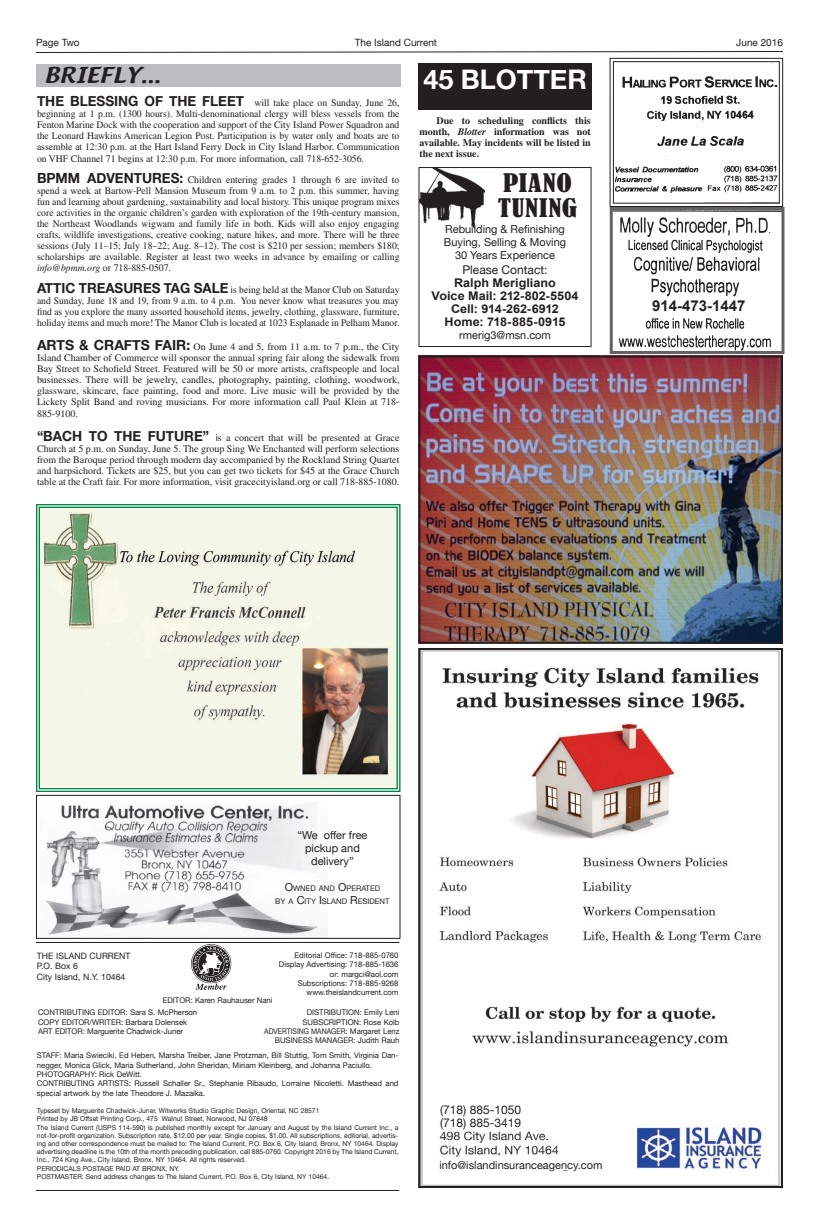
<style>
.page{position:relative;width:819px;height:1224px;background:#fff}
.page>*{position:absolute;margin:0;border:0;box-sizing:border-box;transform-origin:0 0}
.t1{font:700 27px "Helvetica Neue";color:#fff}
.t2{font:condensed 24px/25px "Bernard";letter-spacing:.03em;color:#231f20;scale:1.19 1}
.t3{font:19px "Textile";color:#231f20;scale:1.19 1}
.t4{font:700 15px "Arial";color:#231f20}
.t5{font:700 14px "Helvetica Neue";color:#231f20}
.t6{font:700 14px "Helvetica Neue";color:#231f20;scale:.96 1}
.t7{font:700 12px/13px "Arial";color:#231f20;text-align:center;scale:1.05 1}
.t8{font:12px/13px "Helvetica Neue";color:#231f20}
.t9{font:11px/13px "Helvetica Neue";color:#231f20;text-align:center}
.t10{font:10px/11px "Times";color:#231f20;text-align:justify}
.t11{font:10px/11px "Times";color:#231f20;text-align:justify;scale:.96 1}
.t12{font:700 10px/11px "Times";color:#231f20;text-align:justify}
.t13{font:10px "Helvetica Neue";color:#231f20}
.t14{font:8.8px/10.5px "Helvetica Neue";color:#231f20}
.t15{font:7.8px/9.4px "Helvetica Neue";color:#231f20}
.t16{font:7.7px/13px "Helvetica Neue";color:#231f20;text-align:center}
.t17{font:6.8px/8.2px "Helvetica Neue";color:#231f20}
.s1{font-style:italic}
.s2{font-family:"Helvetica Neue";font-weight:700;font-size:14px}
.s3{font-family:"Helvetica Neue"}
.s4{font-size:11px}
</style>
<div class="page">
<img style="left:191px;top:944px;width:41px;height:46px">
<hr style="left:36px;top:1190px;width:363px;height:1px;background:#231f20">
<hr style="left:36px;top:942px;width:363px;height:1px;background:#231f20">
<img style="left:418px;top:356px;width:362px;height:288px">
<div style="left:419px;top:356px;width:364px;height:288px;border:2px solid #231f20"></div>
<img style="left:45px;top:805px;width:282px;height:132px">
<div style="left:36px;top:795px;width:364px;height:144px;border:1px solid #231f20"></div>
<img style="left:614px;top:211px;width:166px;height:139px">
<div style="left:610px;top:207px;width:174px;height:147px;border:3px solid #636366"></div>
<div style="left:617px;top:298px;width:160px;height:18px;background:#fff"></div>
<svg style="left:36px;top:504px;width:365px;height:288px;background:#d9ddcc"></svg>
<div style="left:39px;top:507px;width:359px;height:282px;border:1px solid #00844a"></div>
<img style="left:421px;top:651px;width:359px;height:534px">
<div style="left:418px;top:648px;width:365px;height:540px;border:2px solid #231f20"></div>
<div style="left:439px;top:1158px;width:179px;height:12px;background:#fff"></div>
<div style="left:440px;top:1100px;width:93px;height:30px;background:#fff"></div>
<img style="left:422px;top:207px;width:59px;height:20px">
<div style="left:418px;top:167px;width:174px;height:180px;border:1px solid #231f20"></div>
<svg style="left:36px;top:51px;width:748px;height:156px"></svg>
<div style="left:613px;top:61px;width:167px;height:143px;border:1px solid #231f20"></div>
<p class="t13" style="left:36px;top:36px;width:45px">Page Two</p>
<p class="t13" style="left:355px;top:36px;width:84px">The Island Current</p>
<p class="t13" style="left:736px;top:36px;width:48px">June 2016</p>
<h3 class="t3" style="left:44px;top:62px;width:99px">briefly...</h3>
<h1 class="t1" style="left:423px;top:63px;width:165px">45 BLOTTER</h1>
<p class="t12" style="left:420px;top:115px;width:173px;text-indent:17px">Due to scheduling conflicts this month, <span class="s1">Blotter</span> information was not available. May incidents will be listed in the next issue.</p>
<p class="t10" style="left:37px;top:97px;width:364px"><span class="s2">THE BLESSING OF THE FLEET</span> will take place on Sunday, June 26, beginning at 1 p.m. (1300 hours). Multi-denominational clergy will bless vessels from the Fenton Marine Dock with the cooperation and support of the City Island Power Squadron and the Leonard Hawkins American Legion Post. Participation is by water only and boats are to assemble at 12:30 p.m. at the Hart Island Ferry Dock in City Island Harbor. Communication</p>
<p class="t10" style="left:37px;top:153px;width:329px">on VHF Channel 71 begins at 12:30 p.m. For more information, call 718-652-3056.</p>
<h3 class="t5" style="left:37px;top:169px;width:70px">BPMM ADVENT</h3>
<h3 class="t5" style="left:142px;top:169px;width:20px">URES</h3>
<p class="t10" style="left:37px;top:174px;width:364px;text-indent:143px"><span class="s2">:</span> Children entering grades 1 through 6 are invited to spend a week at Bartow-Pell Mansion Museum from 9 a.m. to 2 p.m. this summer, having fun and learning about gardening, sustainability and local history. This unique program mixes core activities in the organic children’s garden with exploration of the 19th-century mansion, the Northeast Woodlands wigwam and family life in both. Kids will also enjoy engaging crafts, wildlife investigations, creative cooking, nature hikes, and more. There will be three sessions (July 11–15; July 18–22; Aug. 8–12). The cost is $210 per session; members $180; scholarships are available. Register at least two weeks in advance by emailing or calling <span class="s1">info@bpmm.org</span> or 718-885-0507.</p>
<h3 class="t6" style="left:37px;top:279px;width:18px">ATTIC</h3>
<h3 class="t6" style="left:79px;top:279px;width:19px">TREAS</h3>
<h3 class="t6" style="left:123px;top:279px;width:21px">URES</h3>
<h3 class="t6" style="left:164px;top:279px;width:51px">TAG SALE</h3>
<p class="t11" style="left:37px;top:284px;width:379px;text-indent:194px">is being held at the Manor Club on Saturday and Sunday, June 18 and 19, from 9 a.m. to 4 p.m. You never know what treasures you may find as you explore the many assorted household items, jewelry, clothing, glassware, furniture, holiday items and much more! The Manor Club is located at 1023 Esplanade in Pelham Manor.</p>
<h3 class="t5" style="left:37px;top:337px;width:20px">ARTS</h3>
<h3 class="t5" style="left:79px;top:337px;width:35px">&amp; CRAFTS</h3>
<p class="t10" style="left:37px;top:341px;width:364px;text-indent:118px"><span class="s2">FAIR :</span> On June 4 and 5, from 11 a.m. to 7 p.m., the City Island Chamber of Commerce will sponsor the annual spring fair along the sidewalk from Bay Street to Schofield Street. Featured will be 50 or more artists, craftspeople and local businesses. There will be jewelry, candles, photography, painting, clothing, woodwork, glassware, skincare, face painting, food and more. Live music will be provided by the Lickety Split Band and roving musicians. For more information call Paul Klein at 718-</p>
<p class="t10" style="left:37px;top:408px;width:42px">885-9100.</p>
<p class="t10" style="left:37px;top:432px;width:364px"><span class="s2">“BACH TO THE FUTURE”</span> <span class="s3">i</span>s a concert that will be presented at Grace Church at 5 p.m. on Sunday, June 5. The group Sing We Enchanted will perform selections from the Baroque period through modern day accompanied by the Rockland String Quartet and harpsichord. Tickets are $25, but you can get two tickets for $45 at the Grace Church table at the Craft fair. For more information, visit gracecityisland.org or call 718-885-1080.</p>
<h2 class="t2" style="left:498px;top:171px;width:68px">PIANO<br>TUNING</h2>
<p class="t9" style="left:444px;top:223px;width:124px">Rebuilding &amp; Refinishing<br>Buying, Selling &amp; Moving<br>30 Years Experience</p>
<p class="t8" style="left:462px;top:263px;width:87px">Please Contact:</p>
<p class="t7" style="left:432px;top:277px;width:141px">Ralph Merigliano<br>Voice Mail: 212-802-5504<br>Cell: 914-262-6912<br>Home: 718-885-0915</p>
<p class="t9" style="left:459px;top:329px;width:93px">rmerig3@msn.com</p>
<h3 class="t4" style="left:652px;top:297px;width:95px">914-473-1447</h3>
<p class="t9" style="left:297px;top:829px;width:72px">“We offer free pickup and delivery”</p>
<p class="t16" style="left:275px;top:882px;width:116px"><span class="s4">O</span>WNED AND <span class="s4">O</span>PERATED<br>BY A <span class="s4">C</span>ITY <span class="s4">I</span> SLAND <span class="s4">R</span>ESIDENT</p>
<p class="t14" style="left:37px;top:950px;width:95px">THE ISLAND CURRENT<br>P.O. Box 6<br>City Island, N.Y. 10464</p>
<p class="t15" style="left:279px;top:950px;width:121px;text-align:right">Editorial Office: 718-885-0760<br>Display Advertising: 718-885-1636 or: margci@aol.com<br>Subscriptions: 718-885-9268 www.theislandcurrent.com</p>
<p class="t15" style="left:163px;top:995px;width:111px">EDITOR: Karen Rauhauser Nani</p>
<p class="t15" style="left:264px;top:1008px;width:137px;text-align:right">DISTRIBUTION: Emily Leni<br>SUBSCRIPTION: Rose Kolb<br>ADVERTISING MANAGER: Margaret Lenz<br>BUSINESS MANAGER: Judith Rauh</p>
<p class="t15" style="left:37px;top:1051px;width:363px">STAFF: Maria Swieciki, Ed Heben, Marsha Treiber, Jane Protzman, Bill Stuttig, Tom Smith, Virginia Dan&shy;negger, Monica Glick, Maria Sutherland, John Sheridan, Miriam Kleinberg, and Johanna Paciullo.<br>PHOTOGRAPHY: Rick DeWitt.<br>CONTRIBUTING ARTISTS: Russell Schaller Sr., Stephanie Ribaudo, Lorraine Nicoletti. Masthead and special artwork by the late Theodore J. Mazaika.</p>
<p class="t17" style="left:37px;top:1107px;width:363px">Typeset by Marguerite Chadwick-Juner, Witworks Studio Graphic Design, Oriental, NC 28571<br>Printed by JB Offset Printing Corp., 475 Walnut Street, Norwood, NJ 07648<br>The Island Current (USPS 114-590) is published monthly except for January and August by the Island Current Inc., a not-for-profit organization. Subscription rate, $12.00 per year. Single copies, $1.00. All subscriptions, editorial, advertis&shy;ing and other correspondence must be mailed to: The Island Current, P.O. Box 6, City Island, Bronx, NY 10464. Display advertising deadline is the 10th of the month preceding publication, call 885-0760. Copyright 2016 by The Island Current, Inc., 724 King Ave., City Island, Bronx, NY 10464. All rights reserved.<br>PERIODICALS POSTAGE PAID AT BRONX, NY.<br>POSTMASTER: Send address changes to The Island Current, P.O. Box 6, City Island, NY 10464.</p>
<p class="t15" style="left:38px;top:1008px;width:161px">CONTRIBUTING EDITOR: Sara S. McPherson<br>COPY EDITOR/WRITER: Barbara Dolensek<br>ART EDITOR: Marguerite Chadwick-Juner</p>
<p class="t8" style="left:440px;top:1103px;width:82px">(718) 885-1050 (718) 885-3419</p>
<p class="t9" style="left:439px;top:1159px;width:165px">info@islandinsuranceagency.com</p>
</div>
